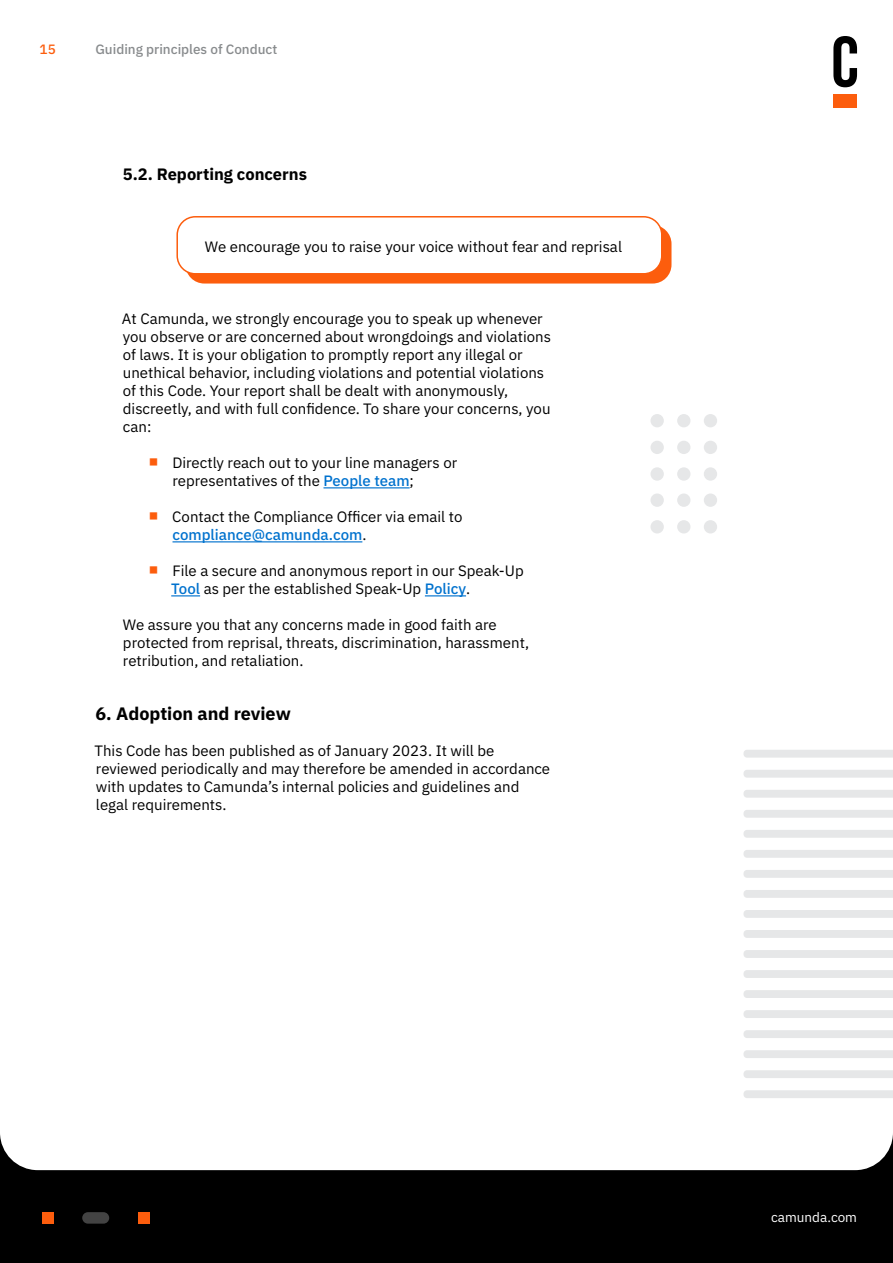
<style>
.page{position:relative;width:893px;height:1263px;background:#fff}
.page>*{position:absolute;margin:0;border:0;box-sizing:border-box;transform-origin:0 0}
.header2{font:700 18px "IBM Plex Sans";color:#000}
.header3{font:700 16.5px "IBM Plex Sans";color:#000}
.content-indented{font:15px/18px "IBM Plex Sans";color:#000}
.content{font:15px/18px "IBM Plex Sans";color:#000}
.t1{font:500 13.5px "IBM Plex Sans";color:#888b8d}
.t2{font:13.5px "IBM Plex Sans";color:#fff}
.t3{font:500 13.5px "IBM Plex Sans";color:#fc5d0d}
.s1{font-family:"Lato";font-size:27px;color:#fc5d0d}
.s2{font-weight:500;color:#0072ce}
</style>
<div class="page">
<div style="left:0;top:1170px;width:893px;height:93px;background:#000"></div>
<svg style="left:833px;top:36px;width:24px;height:51px"></svg>
<div style="left:833px;top:95px;width:24px;height:13px;background:#fc5d0d"></div>
<div style="left:82px;top:1212px;width:27px;height:11px;background:#434343;border-radius:6px"></div>
<div style="left:42px;top:1212px;width:11px;height:11px;background:#fc5d0d"></div>
<div style="left:138px;top:1212px;width:11px;height:11px;background:#fc5d0d"></div>
<div style="left:185px;top:225px;width:486px;height:59px;background:#fc5d0d;border-radius:19px"></div>
<hr style="left:323px;top:487px;width:87px;height:1px;background:#0072ce">
<hr style="left:172px;top:541px;width:190px;height:1px;background:#0072ce">
<svg style="left:171px;top:595px;width:29px;height:1px"></svg>
<hr style="left:425px;top:595px;width:41px;height:1px;background:#0072ce">
<div style="left:177px;top:217px;width:485px;height:57px;background:#fff;border-radius:18px"></div>
<div style="left:176px;top:216px;width:486px;height:59px;border:2px solid #fc5d0d;border-radius:18px"></div>
<svg style="left:743px;top:970px;width:150px;height:8px"></svg>
<svg style="left:743px;top:950px;width:150px;height:8px"></svg>
<svg style="left:743px;top:930px;width:150px;height:8px"></svg>
<svg style="left:743px;top:910px;width:150px;height:8px"></svg>
<svg style="left:743px;top:890px;width:150px;height:8px"></svg>
<svg style="left:743px;top:870px;width:150px;height:8px"></svg>
<svg style="left:743px;top:1090px;width:150px;height:8px"></svg>
<svg style="left:743px;top:1070px;width:150px;height:8px"></svg>
<svg style="left:743px;top:1050px;width:150px;height:8px"></svg>
<svg style="left:743px;top:1030px;width:150px;height:8px"></svg>
<svg style="left:743px;top:1010px;width:150px;height:8px"></svg>
<svg style="left:743px;top:990px;width:150px;height:8px"></svg>
<svg style="left:743px;top:850px;width:150px;height:8px"></svg>
<svg style="left:743px;top:830px;width:150px;height:8px"></svg>
<svg style="left:743px;top:810px;width:150px;height:8px"></svg>
<svg style="left:743px;top:790px;width:150px;height:8px"></svg>
<svg style="left:743px;top:770px;width:150px;height:8px"></svg>
<svg style="left:743px;top:750px;width:150px;height:8px"></svg>
<div style="left:704px;top:414px;width:13px;height:13px;background:#e6e7e8;border-radius:50%"></div>
<div style="left:650px;top:467px;width:14px;height:14px;background:#e6e7e8;border-radius:50%"></div>
<div style="left:677px;top:414px;width:13px;height:13px;background:#e6e7e8;border-radius:50%"></div>
<div style="left:704px;top:441px;width:13px;height:13px;background:#e6e7e8;border-radius:50%"></div>
<div style="left:650px;top:441px;width:14px;height:13px;background:#e6e7e8;border-radius:50%"></div>
<div style="left:677px;top:467px;width:13px;height:14px;background:#e6e7e8;border-radius:50%"></div>
<div style="left:650px;top:414px;width:14px;height:13px;background:#e6e7e8;border-radius:50%"></div>
<div style="left:677px;top:441px;width:13px;height:13px;background:#e6e7e8;border-radius:50%"></div>
<div style="left:704px;top:467px;width:13px;height:14px;background:#e6e7e8;border-radius:50%"></div>
<div style="left:704px;top:493px;width:13px;height:14px;background:#e6e7e8;border-radius:50%"></div>
<div style="left:677px;top:493px;width:13px;height:14px;background:#e6e7e8;border-radius:50%"></div>
<div style="left:704px;top:520px;width:13px;height:13px;background:#e6e7e8;border-radius:50%"></div>
<div style="left:650px;top:520px;width:14px;height:13px;background:#e6e7e8;border-radius:50%"></div>
<div style="left:650px;top:493px;width:14px;height:14px;background:#e6e7e8;border-radius:50%"></div>
<div style="left:677px;top:520px;width:13px;height:13px;background:#e6e7e8;border-radius:50%"></div>
<p class="t3" style="left:40px;top:39px;width:18px">15</p>
<p class="t1" style="left:95px;top:39px;width:183px">Guiding principles of Conduct</p>
<p class="header3" style="left:123px;top:161px;width:186px">5.2. Reporting concerns</p>
<p class="content" style="left:205px;top:236px;width:419px">We encourage you to raise your voice without fear and reprisal</p>
<p class="content-indented" style="left:122px;top:308px;width:431px">At Camunda, we strongly encourage you to speak up whenever you observe or are concerned about wrongdoings and violations of laws. It is your obligation to promptly report any illegal or unethical behavior, including violations and potential violations of this Code. Your report shall be dealt with anonymously, discreetly, and with full confidence. To share your concerns, you can:</p>
<p class="content-indented" style="left:172px;top:452px;width:286px;text-indent:-24px"><span class="s1">▪</span> Directly reach out to your line managers or representatives of the <span class="s2">People team</span>;</p>
<p class="content-indented" style="left:172px;top:506px;width:292px;text-indent:-24px"><span class="s1">▪</span> Contact the Compliance Officer via email to <span class="s2">compliance@camunda.com</span>.</p>
<p class="content-indented" style="left:171px;top:560px;width:354px;text-indent:-23px"><span class="s1">▪</span> File a secure and anonymous report in our Speak-Up<br><span class="s2">Tool</span> as per the established Speak-Up <span class="s2">Policy</span>.</p>
<p class="content-indented" style="left:123px;top:614px;width:408px">We assure you that any concerns made in good faith are protected from reprisal, threats, discrimination, harassment, retribution, and retaliation.</p>
<p class="header2" style="left:95px;top:699px;width:197px">6. Adoption and review</p>
<p class="content" style="left:95px;top:740px;width:457px">This Code has been published as of January 2023. It will be reviewed periodically and may therefore be amended in accordance with updates to Camunda’s internal policies and guidelines and legal requirements.</p>
<p class="t2" style="left:771px;top:1207px;width:87px">camunda.com</p>
</div>
